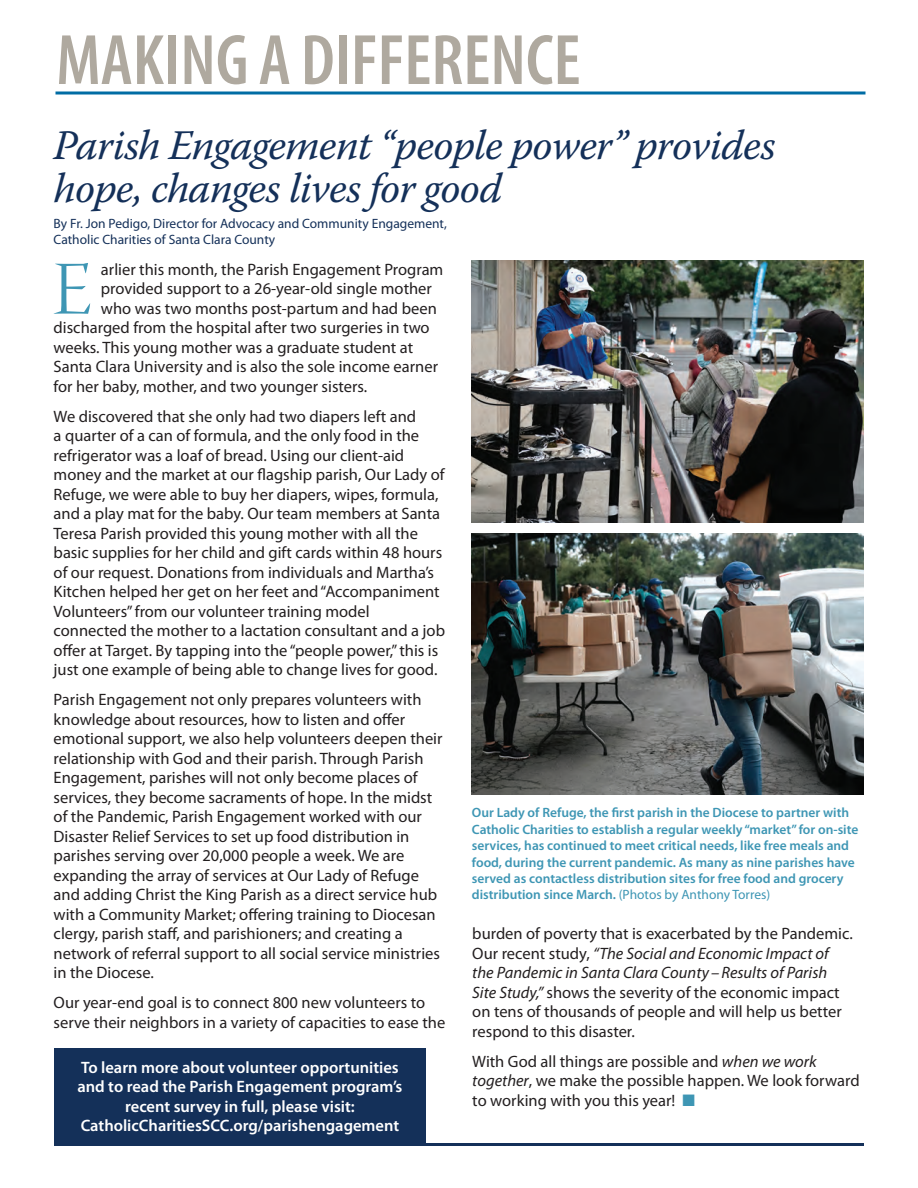
<style>
.page{position:relative;width:918px;height:1188px;background:#fff}
.page>*{position:absolute;margin:0;border:0;box-sizing:border-box;transform-origin:0 0}
.t1{font:75.6px "Warnock Pro Light Disp";color:#3e96b4}
.t2{font:600 condensed 72px "Myriad Pro";color:#afa99f}
.t3{font:italic 42px/43.5px "Warnock Pro";letter-spacing:-.02em;color:#143059}
.t4{font:16.5px/19.5px "Myriad Pro";color:#231f20}
.t5{font:600 16.5px/19.5px "Myriad Pro";color:#fff;text-align:center}
.t6{font:600 13.5px/16.5px "Myriad Pro";color:#3e96b4}
.t7{font:13.5px/16.5px "Myriad Pro";color:#143059}
.s1{font-weight:400}
.s2{font-style:italic}
.s3{color:#3e96b4}
</style>
<div class="page">
<hr style="left:54px;top:1143px;width:810px;height:3px;background:#143059">
<hr style="left:56px;top:92px;width:810px;height:2px;background:#006ca4">
<div style="left:54px;top:1048px;width:372px;height:97px;background:#143059"></div>
<img style="left:472px;top:533px;width:392px;height:262px">
<img style="left:472px;top:261px;width:392px;height:261px">
<h2 class="t2" style="left:56px;top:16px;width:526px">MAKING A DIFFERENCE</h2>
<h3 class="t3" style="left:54px;top:123px;width:724px">Parish Engagement “people power” provides hope, changes lives for good</h3>
<p class="t7" style="left:54px;top:215px;width:395px">By Fr. Jon Pedigo, Director for Advocacy and Community Engagement,<br>Catholic Charities of Santa Clara County</p>
<h1 class="t1" style="left:53px;top:248px;width:40px">E</h1>
<p class="t4" style="left:101px;top:259px;width:344px">arlier this month, the Parish Engagement Program</p>
<p class="t4" style="left:101px;top:279px;width:333px">provided support to a 26-year-old single mother</p>
<p class="t4" style="left:101px;top:298px;width:337px">who was two months post-partum and had been</p>
<p class="t4" style="left:54px;top:318px;width:378px">discharged from the hospital after two surgeries in two</p>
<p class="t4" style="left:54px;top:337px;width:361px">weeks. This young mother was a graduate student at</p>
<p class="t4" style="left:54px;top:357px;width:386px">Santa Clara University and is also the sole income earner</p>
<p class="t4" style="left:54px;top:376px;width:315px">for her baby, mother, and two younger sisters.</p>
<p class="t4" style="left:54px;top:406px;width:393px">We discovered that she only had two diapers left and<br>a quarter of a can of formula, and the only food in the refrigerator was a loaf of bread. Using our client-aid money and the market at our flagship parish, Our Lady of Refuge, we were able to buy her diapers, wipes, formula, and a play mat for the baby. Our team members at Santa Teresa Parish provided this young mother with all the basic supplies for her child and gift cards within 48 hours of our request. Donations from individuals and Martha’s Kitchen helped her get on her feet and “Accompaniment Volunteers” from our volunteer training model connected the mother to a lactation consultant and a job offer at Target. By tapping into the “people power,” this is just one example of being able to change lives for good.</p>
<p class="t4" style="left:54px;top:690px;width:390px">Parish Engagement not only prepares volunteers with knowledge about resources, how to listen and offer emotional support, we also help volunteers deepen their relationship with God and their parish. Through Parish Engagement, parishes will not only become places of services, they become sacraments of hope. In the midst of the Pandemic, Parish Engagement worked with our Disaster Relief Services to set up food distribution in parishes serving over 20,000 people a week. We are expanding the array of services at Our Lady of Refuge and adding Christ the King Parish as a direct service hub with a Community Market; offering training to Diocesan clergy, parish staff, and parishioners; and creating a network of referral support to all social service ministries in the Diocese.</p>
<p class="t4" style="left:54px;top:993px;width:393px">Our year-end goal is to connect 800 new volunteers to serve their neighbors in a variety of capacities to ease the</p>
<p class="t5" style="left:77px;top:1057px;width:327px">To learn more about volunteer opportunities and to read the Parish Engagement program’s recent survey in full, please visit:<br>CatholicCharitiesSCC.org/parishengagement</p>
<p class="t6" style="left:472px;top:804px;width:388px">Our Lady of Refuge, the first parish in the Diocese to partner with Catholic Charities to establish a regular weekly “market” for on-site services, has continued to meet critical needs, like free meals and food, during the current pandemic. As many as nine parishes have served as contactless distribution sites for free food and grocery distribution since March. <span class="s1">(Photos by Anthony Torres)</span></p>
<p class="t4" style="left:472px;top:924px;width:382px">burden of poverty that is exacerbated by the Pandemic.<br>Our recent study, <span class="s2">“The Social and Economic Impact of the Pandemic in Santa Clara County –Results of Parish Site Study,”</span> shows the severity of the economic impact on tens of thousands of people and will help us better respond to this disaster.</p>
<p class="t4" style="left:472px;top:1051px;width:389px">With God all things are possible and <span class="s2">when we work together</span>, we make the possible happen. We look forward to working with you this year! <span class="s3">■</span></p>
</div>
